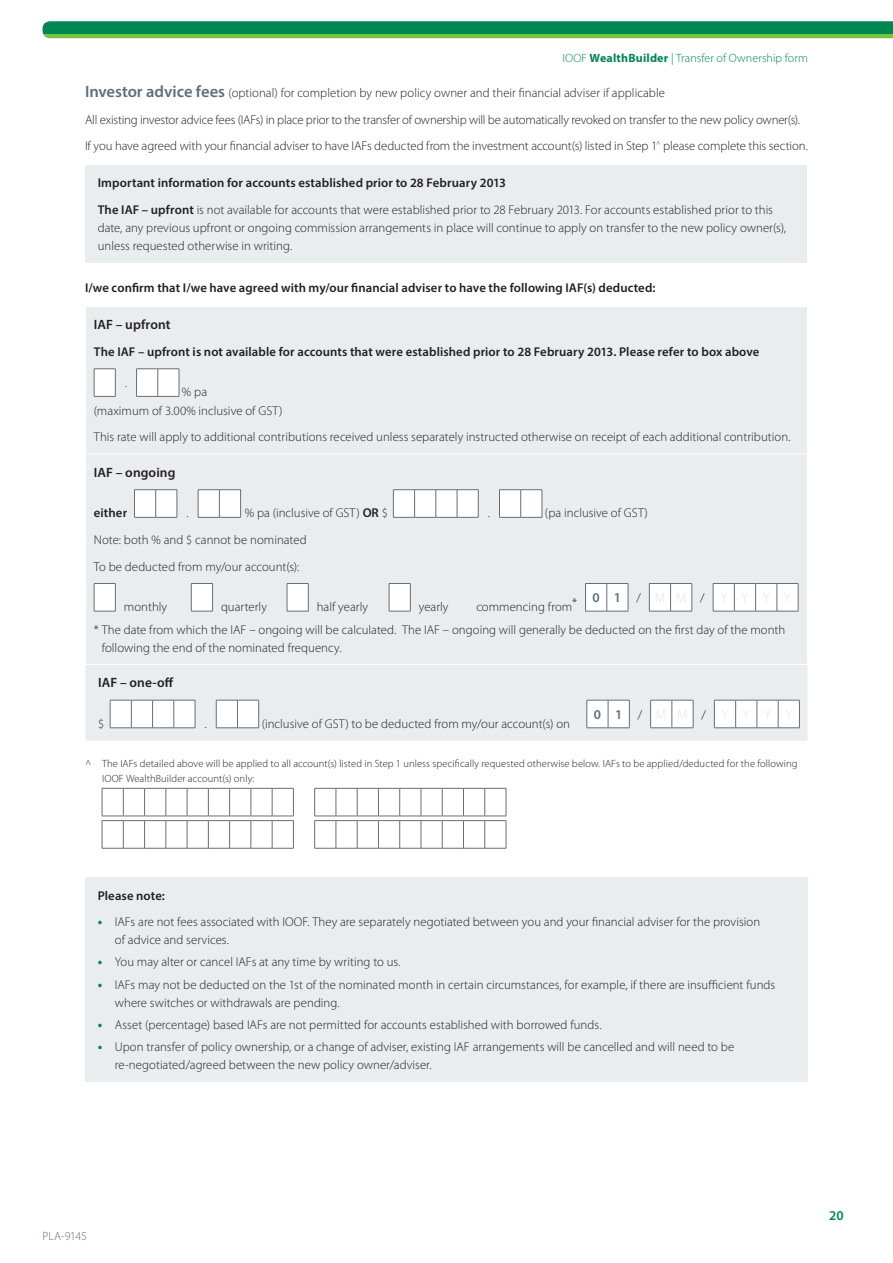
<style>
.page{position:relative;width:893px;height:1263px;background:#fff}
.page>*{position:absolute;margin:0;border:0;box-sizing:border-box;transform-origin:0 0}
.t1{font:600 13.5px "Myriad Pro";letter-spacing:.005em;color:#231f20}
.t2{font:600 13.5px "Myriad Pro";color:#008751}
.t3{font:300 13.5px "Myriad Pro";color:#231f20}
.t4{font:300 12.75px/26.5px "Myriad Pro";color:#231f20}
.t5{font:600 12.75px "Myriad Pro";letter-spacing:.01em;color:#231f20}
.t6{font:300 12px "Myriad Pro";letter-spacing:.01em;color:#008751}
.t7{font:300 12px "Myriad Pro";letter-spacing:-.025em;color:#5b6f7b}
.t8{font:300 10.5px/15px "Myriad Pro";letter-spacing:.01em;color:#231f20}
.s1{font-weight:700}
.s2{font-weight:600;font-size:16.5px;color:#5b6f7b}
.s3{font-weight:600}
.s4{font-weight:700;font-size:13.5px;color:#008751}
</style>
<div class="page">
<svg style="left:43px;top:21px;width:850px;height:17px;background:#209650"></svg>
<div style="left:85px;top:165px;width:721px;height:98px;background:#eaedf0"></div>
<div style="left:85px;top:307px;width:722px;height:434px;background:#eaedf0"></div>
<hr style="left:85px;top:454px;width:1px;height:210px;background:#fff">
<hr style="left:85px;top:664px;width:723px;height:1px;background:#fff">
<hr style="left:85px;top:307px;width:1px;height:146px;background:#fff">
<hr style="left:85px;top:453px;width:723px;height:1px;background:#fff">
<svg style="left:94px;top:368px;width:86px;height:29px"></svg>
<svg style="left:134px;top:489px;width:409px;height:29px"></svg>
<svg style="left:94px;top:583px;width:705px;height:29px"></svg>
<svg style="left:110px;top:700px;width:690px;height:28px"></svg>
<svg style="left:101px;top:788px;width:406px;height:61px"></svg>
<div style="left:85px;top:877px;width:723px;height:205px;background:#eaedf0"></div>
<p class="t6" style="left:563px;top:51px;width:247px">IOOF <span class="s1">WealthBuilder</span> | Transfer of Ownership form</p>
<p class="t4" style="left:85px;top:80px;width:724px"><span class="s2">Investor advice fees</span> (optional) for completion by new policy owner and their financial adviser if applicable<br>All existing investor advice fees (IAFs) in place prior to the transfer of ownership will be automatically revoked on transfer to the new policy owner(s).<br>If you have agreed with your financial adviser to have IAFs deducted from the investment account(s) listed in Step 1<sup>^</sup> please complete this section.</p>
<p class="t4" style="left:98px;top:170px;width:677px"><span class="s3">Important information for accounts established prior to 28 February 2013<br>The IAF – upfront</span> is not available for accounts that were established prior to 28 February 2013. For accounts established prior to this</p>
<p class="t4" style="left:98px;top:218px;width:690px;line-height:18px">date, any previous upfront or ongoing commission arrangements in place will continue to apply on transfer to the new policy owner(s), unless requested otherwise in writing.</p>
<p class="t5" style="left:85px;top:279px;width:572px">I/we confirm that I/we have agreed with my/our financial adviser to have the following IAF(s) deducted:</p>
<p class="t1" style="left:94px;top:316px;width:78px">IAF – upfront</p>
<p class="t5" style="left:94px;top:343px;width:667px">The IAF – upfront is not available for accounts that were established prior to 28 February 2013. Please refer to box above</p>
<p class="t4" style="left:125px;top:370px;width:4px">.</p>
<p class="t4" style="left:94px;top:383px;width:190px;line-height:18.1px;text-indent:88px">% pa<br>(maximum of 3.00% inclusive of GST)</p>
<p class="t4" style="left:94px;top:423px;width:698px">This rate will apply to additional contributions received unless separately instructed otherwise on receipt of each additional contribution.</p>
<p class="t1" style="left:94px;top:464px;width:83px">IAF – ongoing</p>
<p class="t5" style="left:94px;top:505px;width:35px">either</p>
<p class="t4" style="left:186px;top:500px;width:4px">.</p>
<p class="t4" style="left:245px;top:500px;width:145px">% pa (inclusive of GST) <span class="s3">OR</span> $</p>
<p class="t3" style="left:488px;top:505px;width:4px">.</p>
<p class="t4" style="left:545px;top:500px;width:105px">(pa inclusive of GST)</p>
<p class="t4" style="left:94px;top:526px;width:214px">Note: both % and $ cannot be nominated<br>To be deducted from my/our account(s):</p>
<p class="t4" style="left:124px;top:593px;width:45px">monthly</p>
<p class="t4" style="left:221px;top:593px;width:47px">quarterly</p>
<p class="t4" style="left:317px;top:593px;width:53px">half yearly</p>
<p class="t4" style="left:419px;top:593px;width:31px">yearly</p>
<p class="t4" style="left:94px;top:595px;width:698px;line-height:22.5px;text-indent:382px">commencing from* <sup>0</sup> <sup>1</sup> / <sup>M</sup> <sup>M</sup> / <sup>Y</sup> <sup>Y</sup> <sup>Y</sup> <sup>Y </sup>* The date from which the IAF – ongoing will be calculated. The IAF – ongoing will generally be deducted on the first day of the month</p>
<p class="t4" style="left:102px;top:634px;width:241px">following the end of the nominated frequency.</p>
<p class="t1" style="left:98px;top:674px;width:77px">IAF – one-off</p>
<p class="t4" style="left:98px;top:710px;width:8px">$</p>
<p class="t3" style="left:204px;top:715px;width:4px">.</p>
<p class="t4" style="left:262px;top:710px;width:310px">(inclusive of GST) to be deducted from my/our account(s) on</p>
<p class="t8" style="left:102px;top:756px;width:697px;text-indent:-17px">^ The IAFs detailed above will be applied to all account(s) listed in Step 1 unless specifically requested otherwise below. IAFs to be applied/deducted for the following<br>IOOF WealthBuilder account(s) only:</p>
<p class="t5" style="left:98px;top:887px;width:69px">Please note:</p>
<p class="t4" style="left:115px;top:913px;width:647px;line-height:18px;text-indent:-17px"><span class="s4">•</span> IAFs are not fees associated with IOOF. They are separately negotiated between you and your financial adviser for the provision of advice and services.</p>
<p class="t4" style="left:98px;top:949px;width:304px"><span class="s4">•</span> You may alter or cancel IAFs at any time by writing to us.</p>
<p class="t4" style="left:115px;top:975px;width:662px;line-height:18px;text-indent:-17px"><span class="s4">•</span> IAFs may not be deducted on the 1st of the nominated month in certain circumstances, for example, if there are insufficient funds where switches or withdrawals are pending.</p>
<p class="t4" style="left:98px;top:1011px;width:505px"><span class="s4">•</span> Asset (percentage) based IAFs are not permitted for accounts established with borrowed funds.</p>
<p class="t4" style="left:115px;top:1038px;width:621px;line-height:18px;text-indent:-17px"><span class="s4">•</span> Upon transfer of policy ownership, or a change of adviser, existing IAF arrangements will be cancelled and will need to be re-negotiated/agreed between the new policy owner/adviser.</p>
<p class="t7" style="left:43px;top:1229px;width:46px">PLA-9145</p>
<p class="t2" style="left:829px;top:1207px;width:16px">20</p>
</div>
